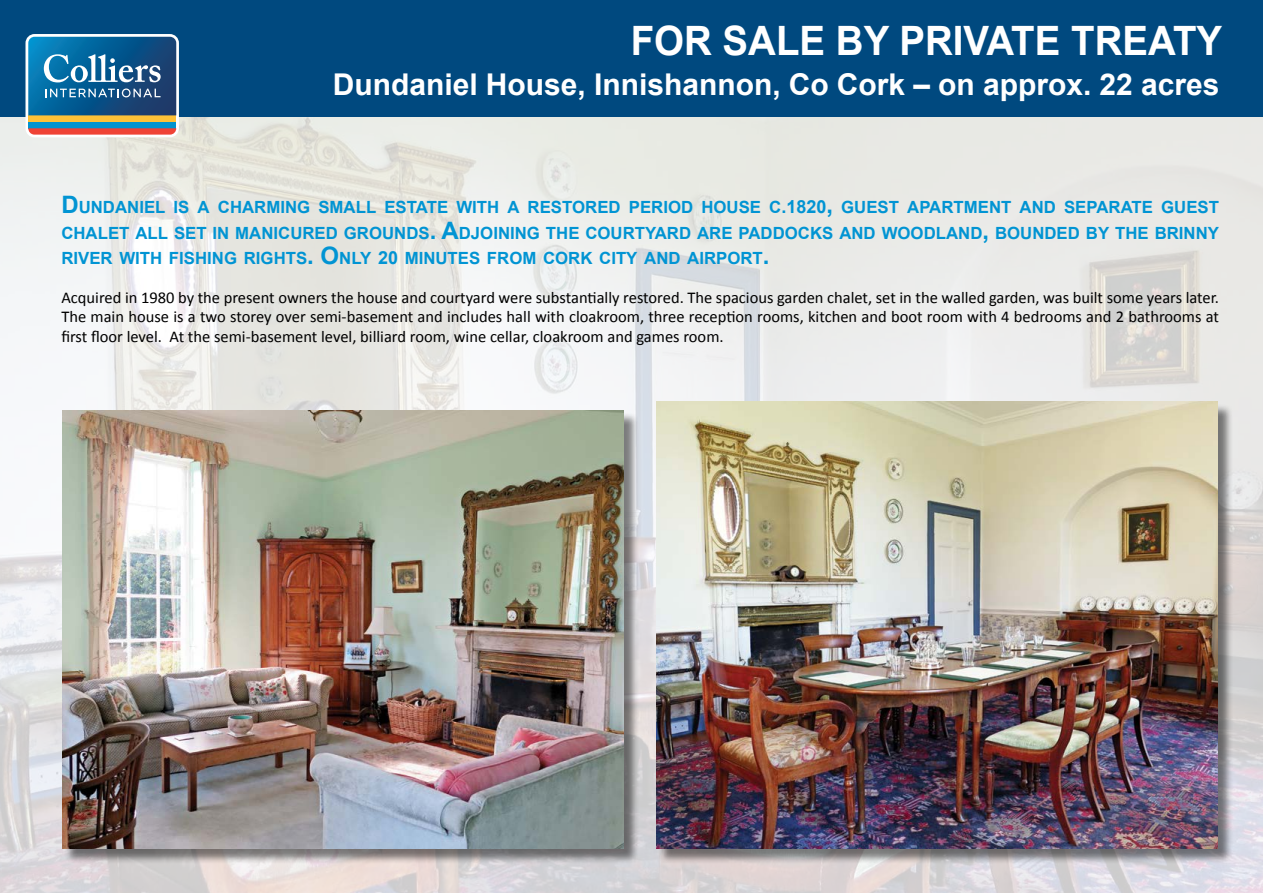
<style>
.page{position:relative;width:1263px;height:893px;background:#fff}
.page>*{position:absolute;margin:0;border:0;box-sizing:border-box;transform-origin:0 0}
.t1{font:700 40.5px "Arial";color:#fff;scale:.95 1}
.t2{font:700 30px "Arial";color:#fff}
.t3{font:700 16.8px/25.5px "Arial";color:#0194d3;text-align:justify}
.t4{font:16.5px/19.8px "Calibri";color:#000;text-align:justify}
.s1{font-size:24px}
.s2{font-size:18px}
</style>
<div class="page">
<img style="left:0;top:117px;width:1263px;height:776px">
<div style="left:0;top:0;width:1263px;height:117px;background:#00497f"></div>
<svg style="left:26px;top:34px;width:153px;height:103px"></svg>
<div style="left:28px;top:122px;width:148px;height:6px;background:#0094cf"></div>
<div style="left:28px;top:116px;width:148px;height:6px;background:#fec137"></div>
<svg style="left:28px;top:128px;width:148px;height:7px"></svg>
<svg style="left:28px;top:37px;width:148px;height:78px"></svg>
<div style="left:64px;top:412px;width:575px;height:452px;background:#000;opacity:.5"></div>
<img style="left:62px;top:410px;width:561px;height:438px">
<div style="left:658px;top:403px;width:575px;height:461px;background:#000;opacity:.5"></div>
<img style="left:656px;top:402px;width:561px;height:446px">
<h1 class="t1" style="left:631px;top:13px;width:624px">FOR SALE BY PRIVATE TREATY</h1>
<h2 class="t2" style="left:333px;top:65px;width:888px">Dundaniel House, Innishannon, Co Cork – on approx. 22 acres</h2>
<p class="t3" style="left:61px;top:195px;width:1159px"><span class="s1">D</span>UNDANIEL IS A CHARMING SMALL ESTATE WITH A RESTORED PERIOD HOUSE C<span class="s2">.1820</span><span class="s1">,</span> GUEST APARTMENT AND SEPARATE GUEST CHALET ALL SET IN MANICURED GROUNDS<span class="s1">. A</span>DJOINING THE COURTYARD ARE PADDOCKS AND WOODLAND<span class="s1">,</span> BOUNDED BY THE BRINNY RIVER WITH FISHING RIGHTS<span class="s1">. O</span>NLY <span class="s2">20</span> MINUTES FROM CORK CITY AND AIRPORT<span class="s1">.</span></p>
<p class="t4" style="left:61px;top:287px;width:1159px">Acquired in 1980 by the present owners the house and courtyard were substantially restored. The spacious garden chalet, set in the walled garden, was built some years later.<br>The main house is a two storey over semi-basement and includes hall with cloakroom, three reception rooms, kitchen and boot room with 4 bedrooms and 2 bathrooms at first floor level. At the semi-basement level, billiard room, wine cellar, cloakroom and games room.</p>
</div>
